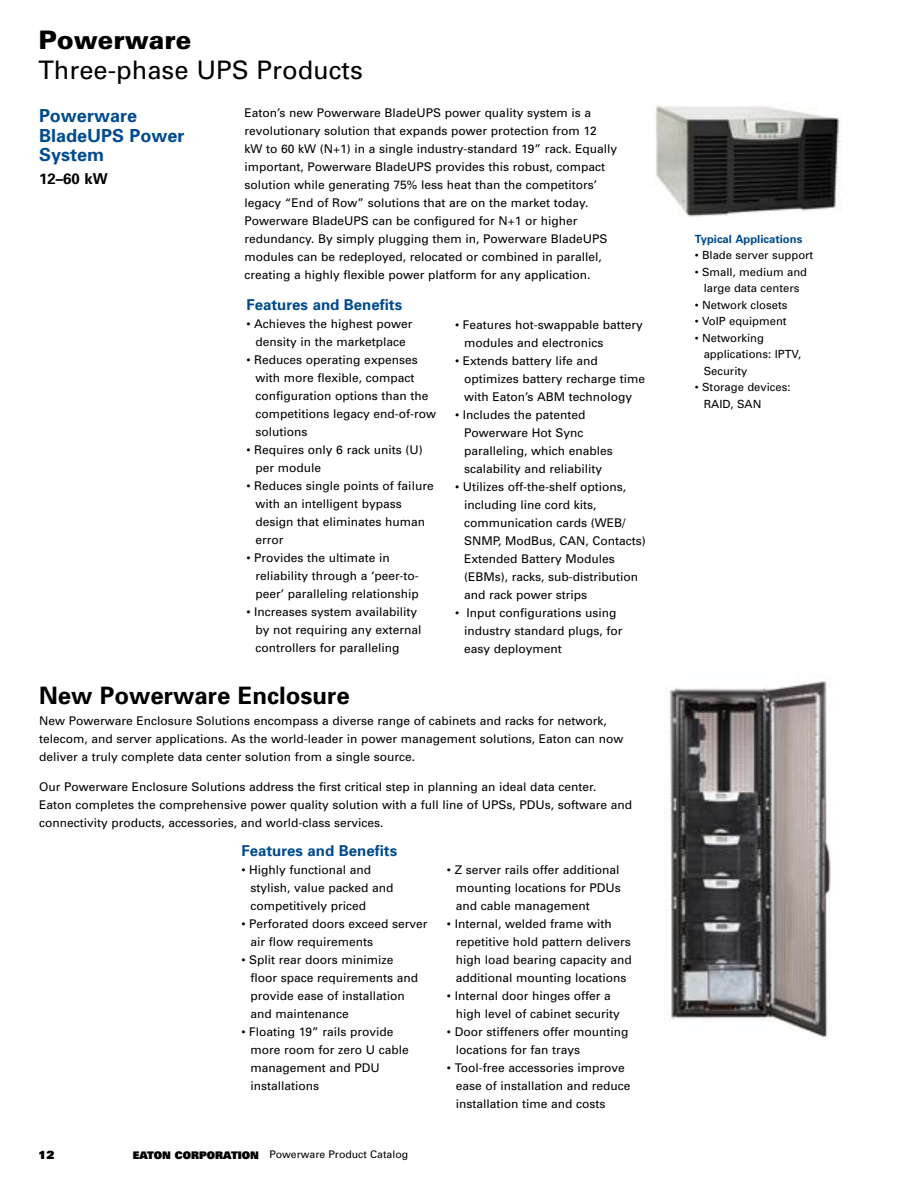
<style>
.page{position:relative;width:918px;height:1188px;background:#fff}
.page>*{position:absolute;margin:0;border:0;box-sizing:border-box;transform-origin:0 0}
.t1{font:25.5px "Univers";color:#000}
.t2{font:900 25.5px "Univers";color:#000}
.t3{font:700 24px "Univers";color:#000}
.t4{font:700 18px/19.5px "Univers";color:#004b8d}
.t5{font:700 15px "Univers";color:#004b8d}
.t6{font:700 15px "Univers";color:#000}
.t7{font:12px/18px "Univers";color:#000}
.t8{font:11.25px/16.5px "Univers";color:#000}
.t9{font:700 11.25px "Univers";color:#004b8d}
.t10{font:900 11.25px "Univers";color:#000}
.t11{font:10.5px "Univers";color:#000}
.s1{font-weight:900}
</style>
<div class="page">
<img style="left:654px;top:105px;width:188px;height:113px">
<img style="left:669px;top:681px;width:162px;height:356px">
<h1 class="t2" style="left:38px;top:24px;width:154px">Powerware</h1>
<h1 class="t1" style="left:38px;top:55px;width:326px">Three-phase UPS Products</h1>
<h3 class="t4" style="left:39px;top:106px;width:147px">Powerware<br>BladeUPS Power<br>System</h3>
<p class="t6" style="left:39px;top:169px;width:70px">12–60 kW</p>
<p class="t7" style="left:244px;top:104px;width:374px">Eaton’s new Powerware BladeUPS power quality system is a revolutionary solution that expands power protection from 12 kW to 60 kW (N+1) in a single industry-standard 19” rack. Equally important, Powerware BladeUPS provides this robust, compact solution while generating 75% less heat than the competitors’ legacy “End of Row” solutions that are on the market today.<br>Powerware BladeUPS can be configured for N+1 or higher redundancy. By simply plugging them in, Powerware BladeUPS modules can be redeployed, relocated or combined in parallel, creating a highly flexible power platform for any application.</p>
<p class="t5" style="left:246px;top:296px;width:157px">Features and Benefits</p>
<p class="t7" style="left:246px;top:315px;width:168px;text-align:center">• Achieves the highest power density in the marketplace</p>
<p class="t7" style="left:255px;top:351px;width:182px;text-indent:-9px">• Reduces operating expenses with more flexible, compact configuration options than the competitions legacy end-of-row solutions</p>
<p class="t7" style="left:255px;top:441px;width:169px;text-indent:-9px">• Requires only 6 rack units (U) per module</p>
<p class="t7" style="left:255px;top:477px;width:180px;text-indent:-9px">• Reduces single points of failure with an intelligent bypass design that eliminates human error</p>
<p class="t7" style="left:255px;top:549px;width:165px;text-indent:-9px">• Provides the ultimate in reliability through a ‘peer-to&shy;peer’ paralleling relationship</p>
<p class="t7" style="left:255px;top:603px;width:168px;text-indent:-9px">• Increases system availability by not requiring any external controllers for paralleling</p>
<p class="t7" style="left:464px;top:315px;width:180px;text-indent:-9px">• Features hot-swappable battery modules and electronics</p>
<p class="t7" style="left:464px;top:351px;width:183px;text-indent:-9px">• Extends battery life and optimizes battery recharge time with Eaton’s ABM technology</p>
<p class="t7" style="left:464px;top:405px;width:150px;text-indent:-9px">• Includes the patented<br>Powerware Hot Sync paralleling, which enables scalability and reliability</p>
<p class="t7" style="left:464px;top:477px;width:183px;text-indent:-9px">• Utilizes off-the-shelf options, including line cord kits, communication cards (WEB/<br>SNMP, ModBus, CAN, Contacts)<br>Extended Battery Modules (EBMs), racks, sub-distribution and rack power strips</p>
<p class="t7" style="left:464px;top:603px;width:160px;text-indent:-9px">• Input configurations using industry standard plugs, for easy deployment</p>
<h2 class="t3" style="left:39px;top:681px;width:312px">New Powerware Enclosure</h2>
<p class="t7" style="left:39px;top:712px;width:586px">New Powerware Enclosure Solutions encompass a diverse range of cabinets and racks for network, telecom, and server applications. As the world-leader in power management solutions, Eaton can now deliver a truly complete data center solution from a single source.</p>
<p class="t7" style="left:39px;top:778px;width:595px">Our Powerware Enclosure Solutions address the first critical step in planning an ideal data center.<br>Eaton completes the comprehensive power quality solution with a full line of UPSs, PDUs, software and connectivity products, accessories, and world-class services.</p>
<p class="t5" style="left:241px;top:842px;width:157px">Features and Benefits</p>
<p class="t7" style="left:250px;top:861px;width:145px;text-indent:-9px">• Highly functional and stylish, value packed and competitively priced</p>
<p class="t7" style="left:250px;top:915px;width:179px;text-indent:-9px">• Perforated doors exceed server air flow requirements</p>
<p class="t7" style="left:250px;top:951px;width:169px;text-indent:-9px">• Split rear doors minimize floor space requirements and provide ease of installation and maintenance</p>
<p class="t7" style="left:250px;top:1023px;width:160px;text-indent:-9px">• Floating 19” rails provide more room for zero U cable management and PDU installations</p>
<p class="t7" style="left:456px;top:861px;width:166px;text-align:justify;text-indent:-9px">• Z server rails offer additional mounting locations for PDUs and cable management</p>
<p class="t7" style="left:456px;top:915px;width:178px;text-indent:-9px">• Internal, welded frame with repetitive hold pattern delivers high load bearing capacity and additional mounting locations</p>
<p class="t7" style="left:456px;top:987px;width:166px;text-indent:-9px">• Internal door hinges offer a high level of cabinet security</p>
<p class="t7" style="left:456px;top:1023px;width:174px;text-indent:-9px">• Door stiffeners offer mounting locations for fan trays</p>
<p class="t7" style="left:456px;top:1059px;width:176px;text-indent:-9px">• Tool-free accessories improve ease of installation and reduce installation time and costs</p>
<p class="t10" style="left:39px;top:1148px;width:17px">12</p>
<p class="t11" style="left:133px;top:1148px;width:277px"><span class="s1">EATON CORPORATION</span> Powerware Product Catalog</p>
<p class="t9" style="left:695px;top:232px;width:109px">Typical Applications</p>
<p class="t8" style="left:695px;top:247px;width:120px">• Blade server support</p>
<p class="t8" style="left:695px;top:264px;width:114px;text-align:center">• Small, medium and large data centers</p>
<p class="t8" style="left:695px;top:297px;width:94px">• Network closets</p>
<p class="t8" style="left:695px;top:313px;width:93px">• VoIP equipment</p>
<p class="t8" style="left:704px;top:330px;width:99px;text-indent:-9px">• Networking applications: IPTV,<br>Security</p>
<p class="t8" style="left:704px;top:379px;width:88px;text-indent:-9px">• Storage devices:<br>RAID, SAN</p>
</div>
